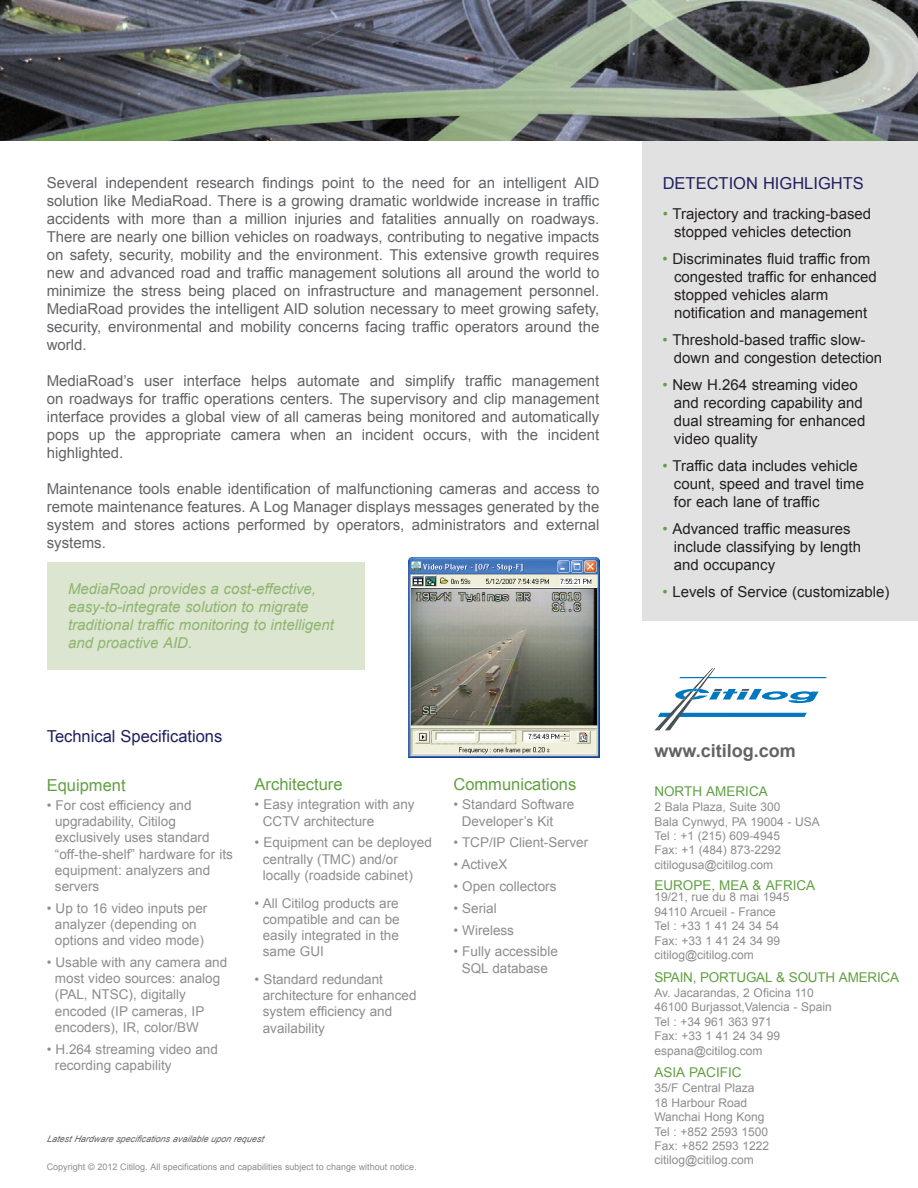
<style>
.page{position:relative;width:918px;height:1188px;background:#fff}
.page>*{position:absolute;margin:0;border:0;box-sizing:border-box;transform-origin:0 0}
.t1{font:700 18px "Arial";color:#616366}
.t2{font:16.5px "Arial";color:#201f5e}
.t3{font:16.5px "Arial";color:#61a043}
.t4{font:15px/18px "Arial";color:#616366;text-align:justify}
.t5{font:15px/18px "Arial";color:#231f20}
.t6{font:italic 15px/18px "Arial";color:#8fb571}
.t7{font:13.5px/16.2px "Arial";color:#8c8d90}
.t8{font:13.5px "Arial";color:#61a043}
.t9{font:12px/14.4px "Arial";color:#8c8d90}
.t10{font:9px "Arial";color:#8c8d90}
.t11{font:italic 9px "Arial";color:#616366}
.s1{color:#61a043}
</style>
<div class="page">
<div style="left:642px;top:98px;width:276px;height:523px;background:#e2e1e1"></div>
<svg style="left:655px;top:668px;width:172px;height:62px"></svg>
<img style="left:0;top:0;width:918px;height:140px">
<div style="left:47px;top:562px;width:317px;height:108px;background:#dbe5cf"></div>
<img style="left:408px;top:557px;width:191px;height:201px">
<p class="t4" style="left:47px;top:174px;width:554px">Several independent research findings point to the need for an intelligent AID solution like MediaRoad. There is a growing dramatic worldwide increase in traffic accidents with more than a million injuries and fatalities annually on roadways.<br>There are nearly one billion vehicles on roadways, contributing to negative impacts on safety, security, mobility and the environment. This extensive growth requires new and advanced road and traffic management solutions all around the world to minimize the stress being placed on infrastructure and management personnel.<br>MediaRoad provides the intelligent AID solution necessary to meet growing safety, security, environmental and mobility concerns facing traffic operators around the world.</p>
<p class="t4" style="left:47px;top:372px;width:554px">MediaRoad’s user interface helps automate and simplify traffic management on roadways for traffic operations centers. The supervisory and clip management interface provides a global view of all cameras being monitored and automatically pops up the appropriate camera when an incident occurs, with the incident highlighted.</p>
<p class="t4" style="left:47px;top:480px;width:554px">Maintenance tools enable identification of malfunctioning cameras and access to remote maintenance features. A Log Manager displays messages generated by the system and stores actions performed by operators, administrators and external systems.</p>
<p class="t6" style="left:68px;top:580px;width:267px">MediaRoad provides a cost-effective, easy-to-integrate solution to migrate traditional traffic monitoring to intelligent and proactive AID.</p>
<p class="t2" style="left:47px;top:727px;width:177px">Technical Specifications</p>
<p class="t3" style="left:47px;top:776px;width:80px">Equipment</p>
<p class="t7" style="left:55px;top:797px;width:179px;text-indent:-8px">• For cost efficiency and upgradability, Citilog exclusively uses standard “off-the-shelf” hardware for its equipment: analyzers and servers</p>
<p class="t7" style="left:47px;top:900px;width:162px;text-align:center">• Up to 16 video inputs per analyzer (depending on options and video mode)</p>
<p class="t7" style="left:55px;top:954px;width:174px;text-indent:-8px">• Usable with any camera and most video sources: analog (PAL, NTSC), digitally encoded (IP cameras, IP encoders), IR, color/BW</p>
<p class="t7" style="left:55px;top:1041px;width:165px;text-indent:-8px">• H.264 streaming video and recording capability</p>
<p class="t3" style="left:255px;top:775px;width:90px">Architecture</p>
<p class="t7" style="left:263px;top:797px;width:153px;text-indent:-8px">• Easy integration with any<br>CCTV architecture</p>
<p class="t7" style="left:263px;top:835px;width:171px;text-indent:-8px">• Equipment can be deployed centrally (TMC) and/or locally (roadside cabinet)</p>
<p class="t7" style="left:263px;top:895px;width:138px;text-align:justify;text-indent:-8px">• All Citilog products are compatible and can be easily integrated in the same GUI</p>
<p class="t7" style="left:263px;top:971px;width:155px;text-indent:-8px">• Standard redundant architecture for enhanced system efficiency and availability</p>
<p class="t3" style="left:453px;top:775px;width:124px">Communications</p>
<p class="t7" style="left:462px;top:797px;width:114px;text-indent:-8px">• Standard Software<br>Developer’s Kit</p>
<p class="t7" style="left:453px;top:835px;width:136px">• TCP/IP Client-Server</p>
<p class="t7" style="left:453px;top:857px;width:55px">• ActiveX</p>
<p class="t7" style="left:453px;top:878px;width:104px">• Open collectors</p>
<p class="t7" style="left:453px;top:900px;width:45px">• Serial</p>
<p class="t7" style="left:453px;top:922px;width:62px">• Wireless</p>
<p class="t7" style="left:453px;top:944px;width:106px;text-align:center">• Fully accessible<br>SQL database</p>
<p class="t11" style="left:47px;top:1133px;width:221px">LatestHardware specificationsavailable upon request</p>
<p class="t10" style="left:47px;top:1162px;width:371px">Copyright © 2012 Citilog. All specifications and capabilities subject to change without notice.</p>
<p class="t2" style="left:663px;top:174px;width:203px">DETECTION HIGHLIGHTS</p>
<p class="t5" style="left:663px;top:205px;width:210px;text-align:center"><span class="s1">•</span> Trajectory and tracking-based stopped vehicles detection</p>
<p class="t5" style="left:674px;top:250px;width:204px;text-indent:-11px"><span class="s1">•</span> Discriminates fluid traffic from congested traffic for enhanced stopped vehicles alarm notification and management</p>
<p class="t5" style="left:674px;top:331px;width:210px;text-indent:-11px"><span class="s1">•</span> Threshold-based traffic slow&shy;down and congestion detection</p>
<p class="t5" style="left:674px;top:376px;width:193px;text-indent:-11px"><span class="s1">•</span> New H.264 streaming video and recording capability and dual streaming for enhanced video quality</p>
<p class="t5" style="left:674px;top:457px;width:192px;text-indent:-11px"><span class="s1">•</span> Traffic data includes vehicle count, speed and travel time for each lane of traffic</p>
<p class="t5" style="left:674px;top:520px;width:189px;text-indent:-11px"><span class="s1">•</span> Advanced traffic measures include classifying by length and occupancy</p>
<p class="t5" style="left:663px;top:583px;width:228px"><span class="s1">•</span> Levels of Service (customizable)</p>
<p class="t1" style="left:654px;top:738px;width:143px">www.citilog.com</p>
<p class="t8" style="left:654px;top:784px;width:115px">NORTH AMERICA</p>
<p class="t9" style="left:654px;top:800px;width:167px">2 Bala Plaza, Suite 300<br>Bala Cynwyd, PA 19004 - USA<br>Tel : +1 (215) 609-4945<br>Fax: +1 (484) 873-2292 citilogusa@citilog.com</p>
<p class="t8" style="left:654px;top:878px;width:162px">EUROPE, MEA &amp; AFRICA</p>
<p class="t9" style="left:654px;top:890px;width:137px">19/21, rue du 8 mai 1945<br>94110 Arcueil - France<br>Tel : +33 1 41 24 34 54<br>Fax: +33 1 41 24 34 99 citilog@citilog.com</p>
<p class="t8" style="left:654px;top:970px;width:246px">SPAIN, PORTUGAL &amp; SOUTH AMERICA</p>
<p class="t9" style="left:654px;top:986px;width:179px">Av. Jacarandas, 2 Oficina 110<br>46100 Burjassot,Valencia - Spain<br>Tel : +34 961 363 971<br>Fax: +33 1 41 24 34 99 espana@citilog.com</p>
<p class="t8" style="left:654px;top:1065px;width:89px">ASIA PACIFIC</p>
<p class="t9" style="left:654px;top:1081px;width:116px">35/F Central Plaza<br>18 Harbour Road<br>Wanchai Hong Kong<br>Tel : +852 2593 1500<br>Fax: +852 2593 1222 citilog@citilog.com</p>
</div>
